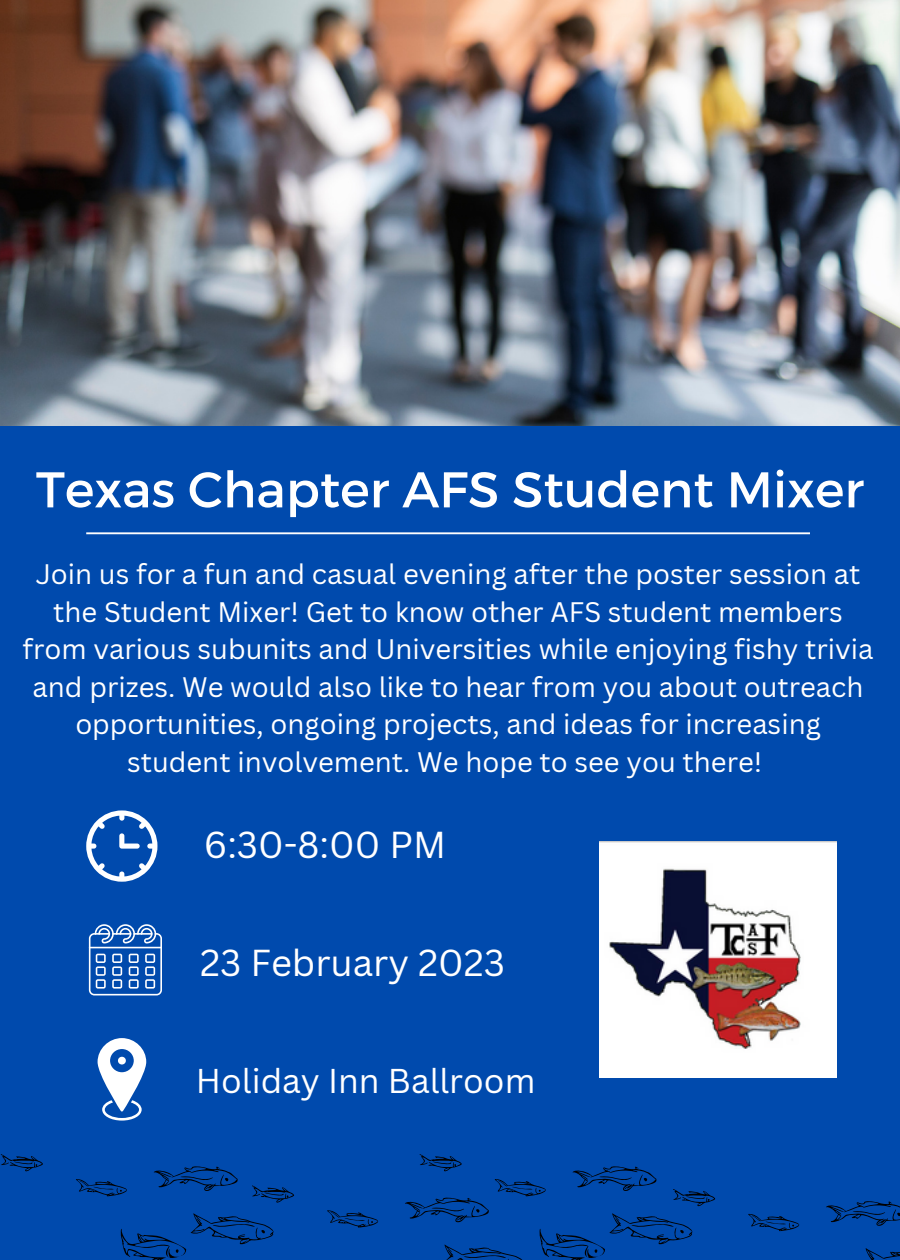
<style>
.page{position:relative;width:900px;height:1260px;background:#004aad}
.page>*{position:absolute;margin:0;border:0;box-sizing:border-box;transform-origin:0 0}
.t1{font:50px "Montserrat";color:#fff}
.t2{font:36.5px "Canva Sans";color:#fff}
.t3{font:33.5px "Canva Sans";color:#fff}
.t4{font:27.5px/37.5px "Canva Sans";color:#fff;text-align:center}
</style>
<div class="page">
<img style="left:0;top:0;width:900px;height:426px">
<hr style="left:86px;top:532px;width:724px;height:2px;background:#fff">
<svg style="left:86px;top:810px;width:71px;height:72px"></svg>
<svg style="left:89px;top:924px;width:73px;height:71px"></svg>
<svg style="left:98px;top:1038px;width:48px;height:83px"></svg>
<svg style="left:0;top:1154px;width:900px;height:106px"></svg>
<img style="left:600px;top:842px;width:236px;height:236px">
<h1 class="t1" style="left:36px;top:457px;width:830px">Texas Chapter AFS Student Mixer</h1>
<p class="t4" style="left:23px;top:555px;width:852px">Join us for a fun and casual evening after the poster session at the Student Mixer! Get to know other AFS student members from various subunits and Universities while enjoying fishy trivia and prizes. We would also like to hear from you about outreach opportunities, ongoing projects, and ideas for increasing student involvement. We hope to see you there!</p>
<h2 class="t2" style="left:204px;top:819px;width:244px">6:30-8:00 PM</h2>
<h2 class="t2" style="left:200px;top:937px;width:306px">23 February 2023</h2>
<p class="t3" style="left:196px;top:1057px;width:341px">Holiday Inn Ballroom</p>
</div>
